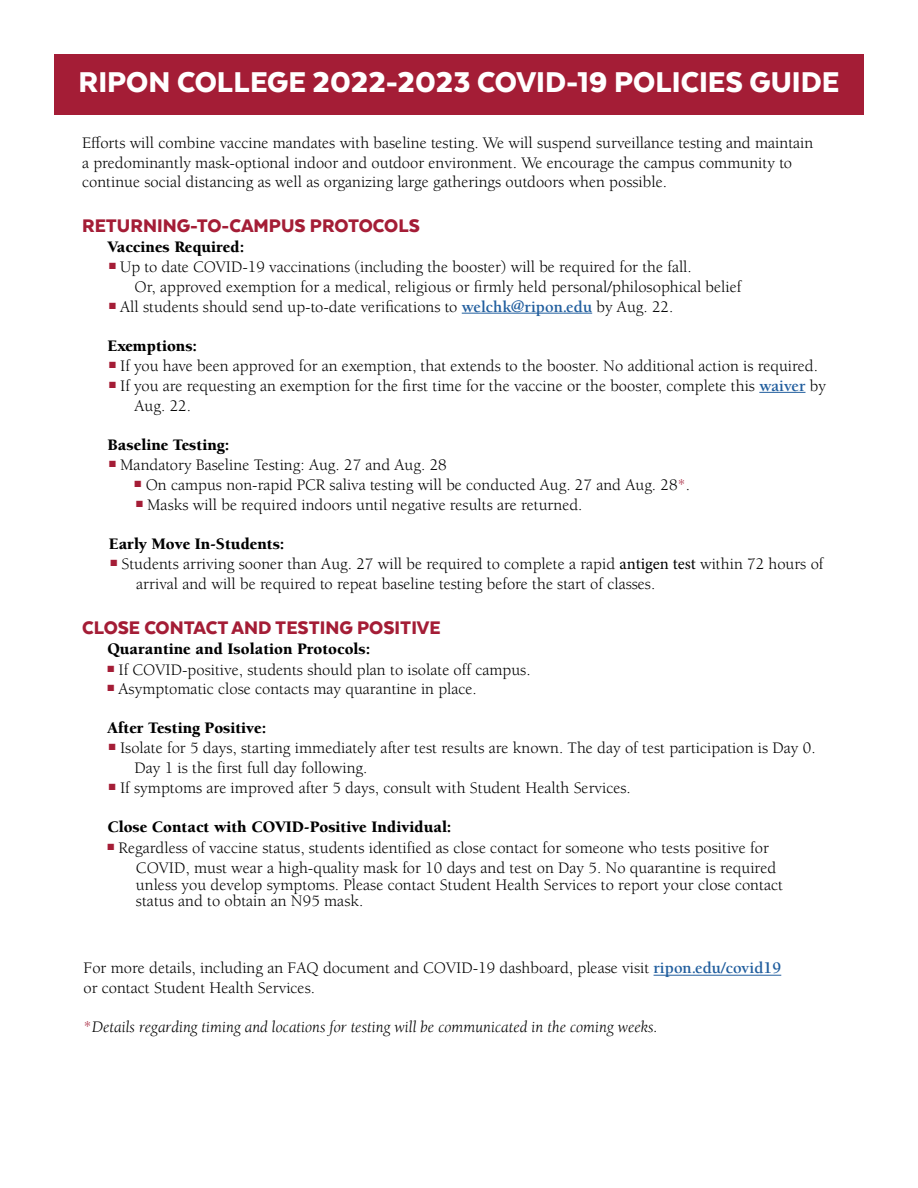
<style>
.page{position:relative;width:918px;height:1188px;background:#fff}
.page>*{position:absolute;margin:0;border:0;box-sizing:border-box;transform-origin:0 0}
.t1{font:900 33px "Texta";color:#fff}
.t2{font:900 21px "Texta";color:#a41d36}
.t3{font:16.5px/19.8px "Berkeley Std";color:#000}
.t4{font:900 16.5px "Berkeley Std";color:#000}
.t5{font:italic 16.5px "Berkeley Std";color:#000}
.s1{font-weight:700;color:#215e9e}
.s2{color:#a41d36}
.s3{font-family:"Minion Pro"}
.s4{font-style:normal;color:#a41d36}
</style>
<div class="page">
<div style="left:54px;top:54px;width:810px;height:60px;background:#a41d36"></div>
<hr style="left:462px;top:313px;width:130px;height:1px;background:#215e9e">
<hr style="left:759px;top:392px;width:47px;height:1px;background:#215e9e">
<hr style="left:654px;top:975px;width:127px;height:1px;background:#215e9e">
<h1 class="t1" style="left:79px;top:65px;width:762px">RIPON COLLEGE 2022-2023 COVID-19 POLICIES GUIDE</h1>
<p class="t3" style="left:82px;top:133px;width:733px">Efforts will combine vaccine mandates with baseline testing. We will suspend surveillance testing and maintain a predominantly mask-optional indoor and outdoor environment. We encourage the campus community to continue social distancing as well as organizing large gatherings outdoors when possible.</p>
<p class="t2" style="left:82px;top:215px;width:339px">RETURNING-TO-CAMPUS PROTOCOLS</p>
<p class="t4" style="left:108px;top:238px;width:138px">Vaccines Required:</p>
<p class="t3" style="left:135px;top:257px;width:608px;text-indent:-25px"><sup>■</sup> Up to date COVID-19 vaccinations (including the booster) will be required for the fall.<br>Or, approved exemption for a medical, religious or firmly held personal/philosophical belief</p>
<p class="t3" style="left:109px;top:297px;width:566px"><sup>■</sup> All students should send up-to-date verifications to <span class="s1">welchk@ripon.edu</span> by Aug. 22.</p>
<p class="t4" style="left:108px;top:337px;width:91px">Exemptions:</p>
<p class="t3" style="left:109px;top:356px;width:710px"><sup>■</sup> If you have been approved for an exemption, that extends to the booster. No additional action is required.</p>
<p class="t3" style="left:135px;top:376px;width:693px;text-indent:-25px"><sup>■</sup> If you are requesting an exemption for the first time for the vaccine or the booster, complete this <span class="s1">waiver</span> by<br>Aug. 22.</p>
<p class="t4" style="left:108px;top:436px;width:123px">Baseline Testing:</p>
<p class="t3" style="left:109px;top:455px;width:339px"><sup>■</sup> Mandatory Baseline Testing: Aug. 27 and Aug. 28</p>
<p class="t3" style="left:135px;top:475px;width:557px"><sup>■</sup> On campus non-rapid PCR saliva testing will be conducted Aug. 27 and Aug. 28<span class="s2">*</span>.</p>
<p class="t3" style="left:136px;top:495px;width:448px"><sup>■</sup> Masks will be required indoors until negative results are returned.</p>
<p class="t4" style="left:109px;top:535px;width:177px">Early Move In-Students:</p>
<p class="t3" style="left:136px;top:555px;width:689px;text-indent:-26px"><sup>■</sup> Students arriving sooner than Aug. 27 will be required to complete a rapid <span class="s3">antigen test</span> within 72 hours of arrival and will be required to repeat baseline testing before the start of classes.</p>
<p class="t2" style="left:82px;top:616px;width:360px">CLOSE CONTACT AND TESTING POSITIVE</p>
<p class="t4" style="left:107px;top:640px;width:264px">Quarantine and Isolation Protocols:</p>
<p class="t3" style="left:107px;top:660px;width:425px"><sup>■</sup> If COVID-positive, students should plan to isolate off campus.</p>
<p class="t3" style="left:107px;top:679px;width:371px"><sup>■</sup> Asymptomatic close contacts may quarantine in place.</p>
<p class="t4" style="left:107px;top:719px;width:160px">After Testing Positive:</p>
<p class="t3" style="left:134px;top:738px;width:683px;text-indent:-25px"><sup>■</sup> Isolate for 5 days, starting immediately after test results are known. The day of test participation is Day 0.<br>Day 1 is the first full day following.</p>
<p class="t3" style="left:109px;top:778px;width:523px"><sup>■</sup> If symptoms are improved after 5 days, consult with Student Health Services.</p>
<p class="t4" style="left:107px;top:818px;width:346px">Close Contact with COVID-Positive Individual:</p>
<p class="t3" style="left:136px;top:839px;width:642px;text-indent:-29px"><sup>■</sup> Regardless of vaccine status, students identified as close contact for someone who tests positive for<br>COVID, must wear a high-quality mask for 10 days and test on Day 5. No quarantine is required</p>
<p class="t3" style="left:136px;top:877px;width:648px;line-height:16.5px">unless you develop symptoms. Please contact Student Health Services to report your close contact status and to obtain an N95 mask.</p>
<p class="t3" style="left:84px;top:958px;width:699px">For more details, including an FAQ document and COVID-19 dashboard, please visit <span class="s1">ripon.edu/covid19 </span>or contact Student Health Services.</p>
<p class="t5" style="left:84px;top:1018px;width:576px"><span class="s4">*</span>Details regarding timing and locations for testing will be communicated in the coming weeks.</p>
</div>
